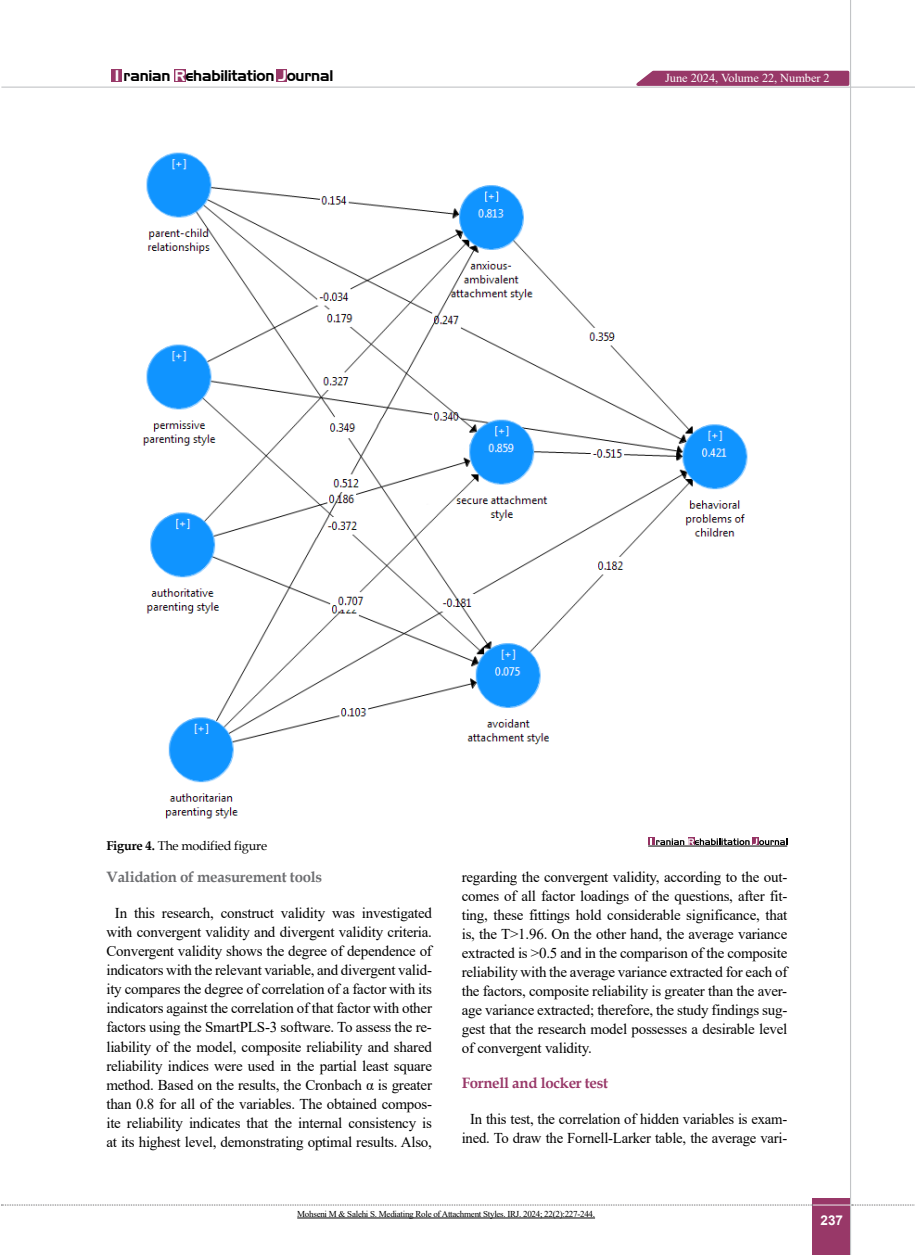
<style>
.page{position:relative;width:915px;height:1255px;background:#fff}
.page>*{position:absolute;margin:0;border:0;box-sizing:border-box;transform-origin:0 0}
.t1{font:15px/19px "Times New Roman";letter-spacing:-.015em;color:#000;text-align:center}
.t2{font:15px "Aero Regular SWFTE";letter-spacing:-.015em;color:#000}
.t3{font:700 15px "Book Antiqua";letter-spacing:-.02em;color:#6d6e71}
.t4{font:700 15px "Book Antiqua";letter-spacing:-.02em;color:#983868}
.t5{font:700 13.5px "Arial";color:#fff}
.t6{font:12.75px "Book Antiqua";letter-spacing:-.015em;color:#000}
.t7{font:12.15px "Times New Roman";letter-spacing:-.005em;color:#fff}
.t8{font:9px "Times New Roman";letter-spacing:-.03em;color:#000}
.s1{color:#fff}
.s2{font-weight:700}
</style>
<div class="page">
<hr style="left:1px;top:87px;width:913px;height:1px;background:#c2c4c6">
<div style="left:812px;top:1198px;width:38px;height:56px;background:#983868"></div>
<hr style="left:849px;top:0;width:1px;height:1254px;background:#c2c4c6">
<hr style="left:812px;top:1204px;width:38px;height:1px;background:#ebebec">
<svg style="left:1px;top:1204px;width:811px;height:1px"></svg>
<svg style="left:851px;top:1204px;width:64px;height:1px"></svg>
<div style="left:112px;top:69px;width:10px;height:13px;background:#983868"></div>
<div style="left:174px;top:69px;width:12px;height:13px;background:#983868"></div>
<div style="left:276px;top:69px;width:11px;height:13px;background:#983868"></div>
<svg style="left:629px;top:69px;width:221px;height:18px;background:#ac6187"></svg>
<img style="left:142px;top:152px;width:606px;height:667px">
<div style="left:648px;top:837px;width:6px;height:8px;background:#953263"></div>
<div style="left:687px;top:837px;width:7px;height:8px;background:#953263"></div>
<div style="left:751px;top:837px;width:7px;height:8px;background:#953263"></div>
<svg style="left:650px;top:838px;width:137px;height:7px"></svg>
<hr style="left:648px;top:845px;width:139px;height:1px;background:#000">
<hr style="left:297px;top:1217px;width:298px;height:1px;background:#000">
<p class="t2" style="left:115px;top:67px;width:220px"><span class="s1">I</span> ranian <span class="s1">R</span>ehabilitation <span class="s1">J</span>ournal</p>
<p class="t7" style="left:665px;top:69px;width:166px">June 2024, Volume 22, Number 2</p>
<p class="t6" style="left:106px;top:836px;width:162px"><span class="s2">Figure 4.</span> The modified figure</p>
<p class="t3" style="left:106px;top:866px;width:217px">Validation of measurement tools</p>
<p class="t1" style="left:106px;top:903px;width:327px">In this research, construct validity was investigated with convergent validity and divergent validity criteria.<br>Convergent validity shows the degree of dependence of indicators with the relevant variable, and divergent valid&shy;ity compares the degree of correlation of a factor with its indicators against the correlation of that factor with other factors using the SmartPLS-3 software. To assess the re&shy;liability of the model, composite reliability and shared reliability indices were used in the partial least square method. Based on the results, the Cronbach α is greater than 0.8 for all of the variables. The obtained compos&shy;ite reliability indicates that the internal consistency is at its highest level, demonstrating optimal results. Also,</p>
<p class="t1" style="left:461px;top:866px;width:327px;text-align:justify">regarding the convergent validity, according to the out&shy;comes of all factor loadings of the questions, after fit&shy;ting, these fittings hold considerable significance, that is, the T&gt;1.96. On the other hand, the average variance extracted is &gt;0.5 and in the comparison of the composite reliability with the average variance extracted for each of the factors, composite reliability is greater than the aver&shy;age variance extracted; therefore, the study findings sug&shy;gest that the research model possesses a desirable level of convergent validity.</p>
<p class="t4" style="left:461px;top:1072px;width:148px">Fornell and locker test</p>
<p class="t1" style="left:461px;top:1109px;width:327px">In this test, the correlation of hidden variables is exam&shy;ined. To draw the Fornell-Larker table, the average vari-</p>
<p class="t8" style="left:297px;top:1207px;width:299px">Mohseni M &amp; Salehi S. Mediating Role of Attachment Styles. IRJ. 2024; 22(2):227-244.</p>
<p class="t5" style="left:820px;top:1210px;width:24px">237</p>
</div>
